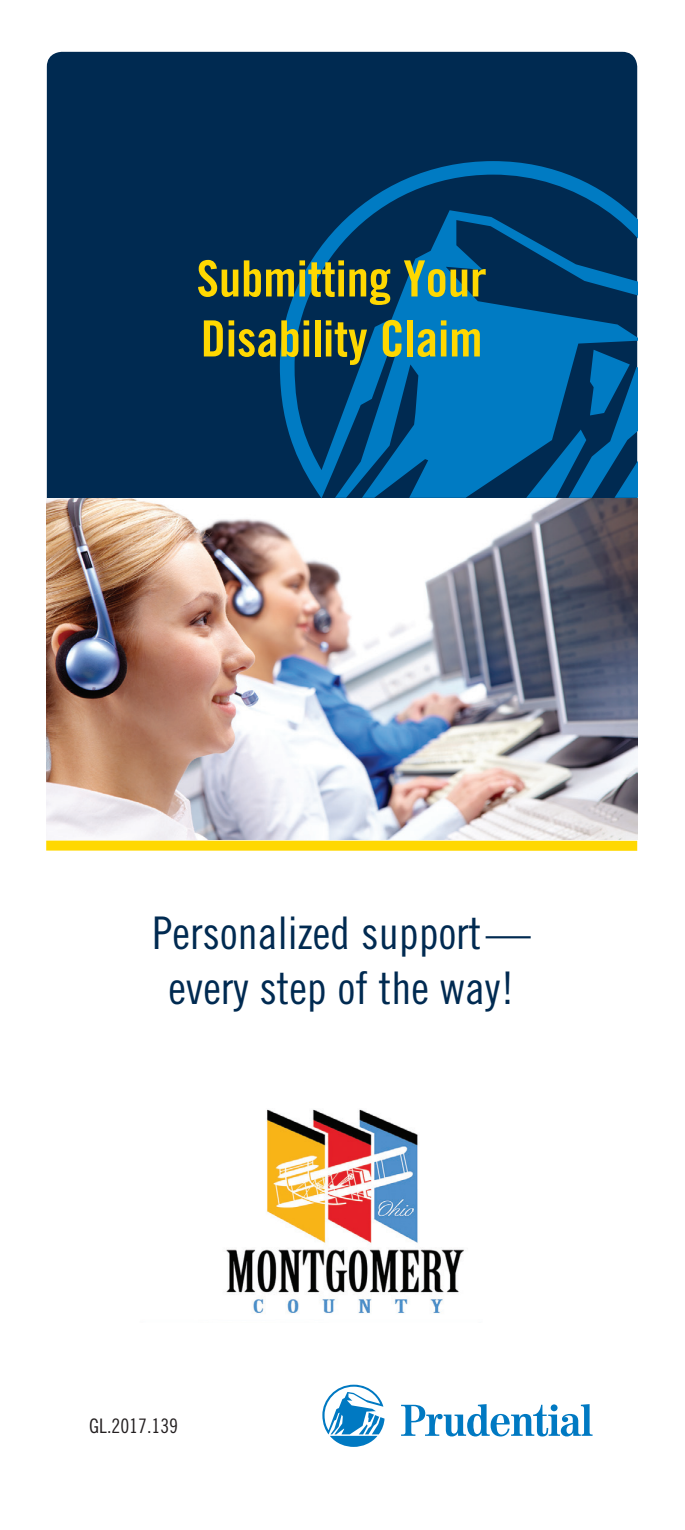
<style>
.page{position:relative;width:685px;height:1530px;background:#fff}
.page>*{position:absolute;margin:0;border:0;box-sizing:border-box;transform-origin:0 0}
.t1{font:50px/60px "Trade Gothic Bold Cond Twenty";color:#ffd801}
.t2{font:45px/55px "Trade Gothic Cond Eighteen";color:#002a51;text-align:center}
.t3{font:20px "Trade Gothic Cond Eighteen";color:#231f20}
</style>
<div class="page">
<div style="left:47px;top:52px;width:590px;height:446px;background:#002a51"></div>
<img style="left:47px;top:498px;width:590px;height:342px">
<svg style="left:280px;top:161px;width:357px;height:337px;background:#004e84"></svg>
<svg style="left:322px;top:1385px;width:62px;height:62px"></svg>
<svg style="left:401px;top:1404px;width:191px;height:32px"></svg>
<div style="left:46px;top:841px;width:591px;height:10px;background:#ffd801"></div>
<img style="left:226px;top:1109px;width:238px;height:204px">
<p class="t1" style="left:197px;top:248px;width:291px">Submitting Your<br>Disability Claim</p>
<p class="t2" style="left:153px;top:905px;width:379px">Personalized support— every step of the way!</p>
<p class="t3" style="left:89px;top:1414px;width:90px">GL.2017.139</p>
</div>
